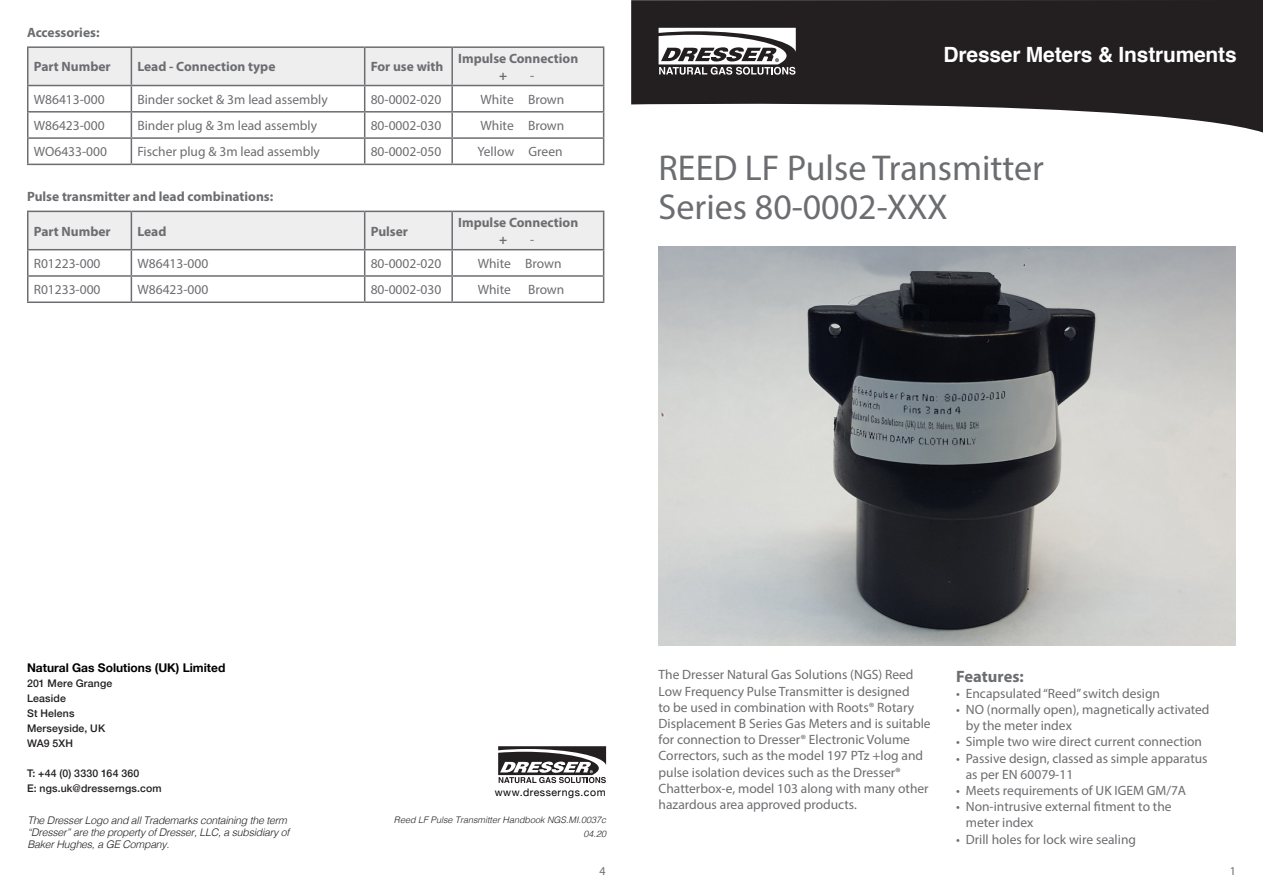
<style>
.page{position:relative;width:1263px;height:893px;background:#fff}
.page>*{position:absolute;margin:0;border:0;box-sizing:border-box;transform-origin:0 0}
.t1{font:36px/39px "Myriad Pro";color:#6c6d70}
.Body_Copy_smaller{font:700 21px "Helvetica";letter-spacing:-.01em;color:#fff}
.t2{font:700 16.5px "Myriad Pro";color:#6c6d70}
.t3{font:13.5px/16.2px "Myriad Pro";color:#6c6d70}
.t4{font:700 13.5px "Myriad Pro";color:#6c6d70}
.t5{font:700 12px "Helvetica Neue";color:#000}
.t6{font:12px "Myriad Pro";color:#6c6d70}
.DCB_-_Body{font:italic 300 10.5px/12px "Helvetica";letter-spacing:-.02em;color:#231f20}
.DCB_-_Body-2{font:500 10.5px "Helvetica Neue";letter-spacing:.02em;color:#231f20}
.t7{font:10.5px "Helvetica Neue";letter-spacing:.05em;color:#000}
.Body_Copy_Copy{font:italic 300 9px "Helvetica";color:#231f20}
</style>
<div class="page">
<hr style="left:27px;top:46px;width:104px;height:2px;background:#6c6d70">
<hr style="left:131px;top:46px;width:234px;height:2px;background:#6c6d70">
<hr style="left:365px;top:46px;width:87px;height:2px;background:#6c6d70">
<hr style="left:452px;top:46px;width:152px;height:2px;background:#6c6d70">
<svg style="left:27px;top:47px;width:577px;height:117px"></svg>
<hr style="left:27px;top:164px;width:104px;height:1px;background:#6c6d70">
<hr style="left:131px;top:164px;width:234px;height:1px;background:#6c6d70">
<hr style="left:365px;top:164px;width:87px;height:1px;background:#6c6d70">
<hr style="left:452px;top:164px;width:152px;height:1px;background:#6c6d70">
<svg style="left:27px;top:211px;width:577px;height:90px"></svg>
<hr style="left:27px;top:301px;width:104px;height:2px;background:#6c6d70">
<hr style="left:131px;top:301px;width:234px;height:2px;background:#6c6d70">
<hr style="left:365px;top:301px;width:87px;height:2px;background:#6c6d70">
<hr style="left:452px;top:301px;width:152px;height:2px;background:#6c6d70">
<img style="left:658px;top:246px;width:578px;height:400px">
<svg style="left:631px;top:0;width:632px;height:133px;fill:#231f20"></svg>
<svg style="left:658px;top:28px;width:138px;height:47px"></svg>
<svg style="left:498px;top:746px;width:108px;height:37px"></svg>
<p class="t4" style="left:27px;top:24px;width:74px">Accessories:</p>
<p class="t4" style="left:34px;top:58px;width:78px">Part Number</p>
<p class="t4" style="left:137px;top:58px;width:140px">Lead - Connection type</p>
<p class="t4" style="left:371px;top:58px;width:74px">For use with</p>
<p class="t4" style="left:458px;top:50px;width:122px">Impulse Connection</p>
<p class="t4" style="left:499px;top:66px;width:10px">+</p>
<p class="t3" style="left:530px;top:67px;width:6px">-</p>
<p class="t3" style="left:34px;top:91px;width:72px">W86413-000</p>
<p class="t3" style="left:137px;top:91px;width:192px">Binder socket &amp; 3m lead assembly</p>
<p class="t3" style="left:371px;top:91px;width:72px">80-0002-020</p>
<p class="t3" style="left:481px;top:91px;width:85px">White Brown</p>
<p class="t3" style="left:34px;top:117px;width:72px">W86423-000</p>
<p class="t3" style="left:137px;top:117px;width:181px">Binder plug &amp; 3m lead assembly</p>
<p class="t3" style="left:371px;top:117px;width:72px">80-0002-030</p>
<p class="t3" style="left:481px;top:117px;width:85px">White Brown</p>
<p class="t3" style="left:34px;top:143px;width:75px">WO6433-000</p>
<p class="t3" style="left:137px;top:143px;width:184px">Fischer plug &amp; 3m lead assembly</p>
<p class="t3" style="left:371px;top:143px;width:72px">80-0002-050</p>
<p class="t3" style="left:478px;top:143px;width:86px">Yellow Green</p>
<p class="t4" style="left:27px;top:188px;width:248px">Pulse transmitter and lead combinations:</p>
<p class="t4" style="left:34px;top:222px;width:78px">Part Number</p>
<p class="t4" style="left:137px;top:222px;width:31px">Lead</p>
<p class="t4" style="left:371px;top:222px;width:39px">Pulser</p>
<p class="t4" style="left:458px;top:214px;width:122px">Impulse Connection</p>
<p class="t4" style="left:499px;top:230px;width:10px">+</p>
<p class="t3" style="left:530px;top:231px;width:6px">-</p>
<p class="t3" style="left:34px;top:255px;width:68px">R01223-000</p>
<p class="t3" style="left:137px;top:255px;width:72px">W86413-000</p>
<p class="t3" style="left:371px;top:255px;width:72px">80-0002-020</p>
<p class="t3" style="left:478px;top:255px;width:85px">White Brown</p>
<p class="t3" style="left:34px;top:281px;width:68px">R01233-000</p>
<p class="t3" style="left:137px;top:281px;width:72px">W86423-000</p>
<p class="t3" style="left:371px;top:281px;width:72px">80-0002-030</p>
<p class="t3" style="left:478px;top:281px;width:35px">White</p>
<p class="t3" style="left:528px;top:281px;width:38px">Brown</p>
<p class="Body_Copy_smaller" style="left:944px;top:37px;width:295px">Dresser Meters &amp; Instruments</p>
<p class="t1" style="left:658px;top:148px;width:387px">REED LF Pulse Transmitter<br>Series 80-0002-XXX</p>
<p class="t5" style="left:27px;top:658px;width:200px">Natural Gas Solutions (UK) Limited</p>
<p class="DCB_-_Body-2" style="left:27px;top:675px;width:87px">201 Mere Grange</p>
<p class="DCB_-_Body-2" style="left:27px;top:690px;width:41px">Leaside</p>
<p class="DCB_-_Body-2" style="left:27px;top:705px;width:49px">St Helens</p>
<p class="DCB_-_Body-2" style="left:27px;top:720px;width:80px">Merseyside, UK</p>
<p class="DCB_-_Body-2" style="left:27px;top:735px;width:48px">WA9 5XH</p>
<p class="DCB_-_Body-2" style="left:27px;top:765px;width:114px">T: +44 (0) 3330 164 360</p>
<p class="DCB_-_Body-2" style="left:27px;top:780px;width:136px">E: ngs.uk@dresserngs.com</p>
<p class="DCB_-_Body" style="left:27px;top:813px;width:264px">The Dresser Logo and all Trademarks containing the term “Dresser” are the property of Dresser, LLC, a subsidiary of<br>Baker Hughes, a GE Company.</p>
<p class="t7" style="left:495px;top:784px;width:112px">www.dresserngs.com</p>
<p class="Body_Copy_Copy" style="left:394px;top:812px;width:214px">Reed LF Pulse Transmitter Handbook NGS.MI.0037c</p>
<p class="Body_Copy_Copy" style="left:584px;top:826px;width:24px">04.20</p>
<p class="t3" style="left:658px;top:666px;width:274px">The Dresser Natural Gas Solutions (NGS) Reed Low Frequency Pulse Transmitter is designed<br>to be used in combination with Roots® Rotary Displacement B Series Gas Meters and is suitable for connection to Dresser® Electronic Volume Correctors, such as the model 197 PTz +log and pulse isolation devices such as the Dresser® Chatterbox-e, model 103 along with many other hazardous area approved products.</p>
<p class="t2" style="left:956px;top:665px;width:69px">Features:</p>
<p class="t3" style="left:956px;top:685px;width:205px">• Encapsulated “Reed” switch design</p>
<p class="t3" style="left:966px;top:701px;width:245px;text-indent:-10px">• NO (normally open), magnetically activated by the meter index</p>
<p class="t3" style="left:956px;top:733px;width:247px">• Simple two wire direct current connection</p>
<p class="t3" style="left:966px;top:750px;width:243px;text-indent:-10px">• Passive design, classed as simple apparatus as per EN 60079-11</p>
<p class="t3" style="left:956px;top:782px;width:231px">• Meets requirements of UK IGEM GM/7A</p>
<p class="t3" style="left:966px;top:798px;width:207px;text-indent:-10px">• Non-intrusive external fitment to the meter index</p>
<p class="t3" style="left:956px;top:831px;width:181px">• Drill holes for lock wire sealing</p>
<p class="t6" style="left:599px;top:863px;width:8px">4</p>
<p class="t6" style="left:1230px;top:863px;width:8px">1</p>
</div>
